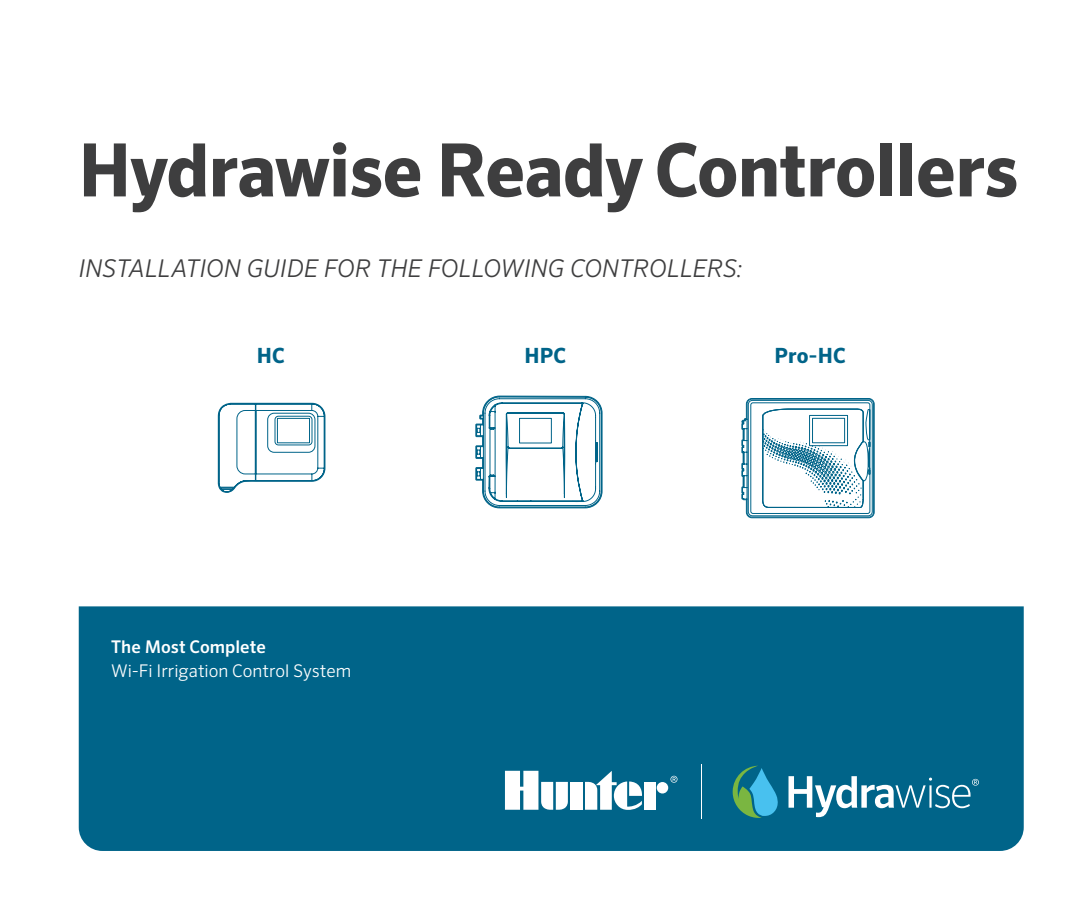
<style>
.page{position:relative;width:1071px;height:914px;background:#fff}
.page>*{position:absolute;margin:0;border:0;box-sizing:border-box;transform-origin:0 0}
.t1{font:700 73.5px "Sero Pro";letter-spacing:-.01em;color:#3e3e3f}
.t2{font:italic 300 24.5px "Sero Pro";letter-spacing:-.005em;color:#3e3e3f}
.t3{font:700 21px "Sero Pro";letter-spacing:.005em;color:#006489}
.t4{font:300 17.5px "Sero Pro";color:#fff}
.t5{font:500 17.5px "Sero Pro";letter-spacing:.005em;color:#fff}
</style>
<div class="page">
<div style="left:79px;top:606px;width:945px;height:244px;background:#006489"></div>
<svg style="left:218px;top:403px;width:107px;height:90px"></svg>
<div style="left:277px;top:418px;width:33px;height:25px;border:1px solid #006489"></div>
<svg style="left:475px;top:395px;width:128px;height:113px"></svg>
<div style="left:519px;top:418px;width:33px;height:25px;border:1px solid #006489"></div>
<svg style="left:741px;top:398px;width:134px;height:120px"></svg>
<hr style="left:701px;top:764px;width:1px;height:54px;background:#fff">
<svg style="left:670px;top:775px;width:8px;height:7px"></svg>
<div style="left:570px;top:781px;width:12px;height:28px;background:#fff"></div>
<div style="left:657px;top:782px;width:11px;height:11px;background:#fff;border-radius:50%"></div>
<div style="left:644px;top:781px;width:12px;height:28px;background:#fff"></div>
<svg style="left:585px;top:770px;width:57px;height:40px"></svg>
<svg style="left:505px;top:770px;width:63px;height:40px"></svg>
<svg style="left:733px;top:765px;width:45px;height:52px;background:#33959b"></svg>
<svg style="left:789px;top:776px;width:190px;height:41px"></svg>
<h1 class="t1" style="left:78px;top:126px;width:942px">Hydrawise Ready Controllers</h1>
<p class="t2" style="left:78px;top:254px;width:666px">INSTALLATION GUIDE FOR THE FOLLOWING CONTROLLERS:</p>
<p class="t3" style="left:257px;top:343px;width:29px">HC</p>
<p class="t3" style="left:524px;top:343px;width:43px">HPC</p>
<p class="t3" style="left:775px;top:343px;width:73px">Pro-HC</p>
<p class="t5" style="left:111px;top:636px;width:156px">The Most Complete</p>
<p class="t4" style="left:111px;top:660px;width:242px">Wi-Fi Irrigation Control System</p>
</div>
